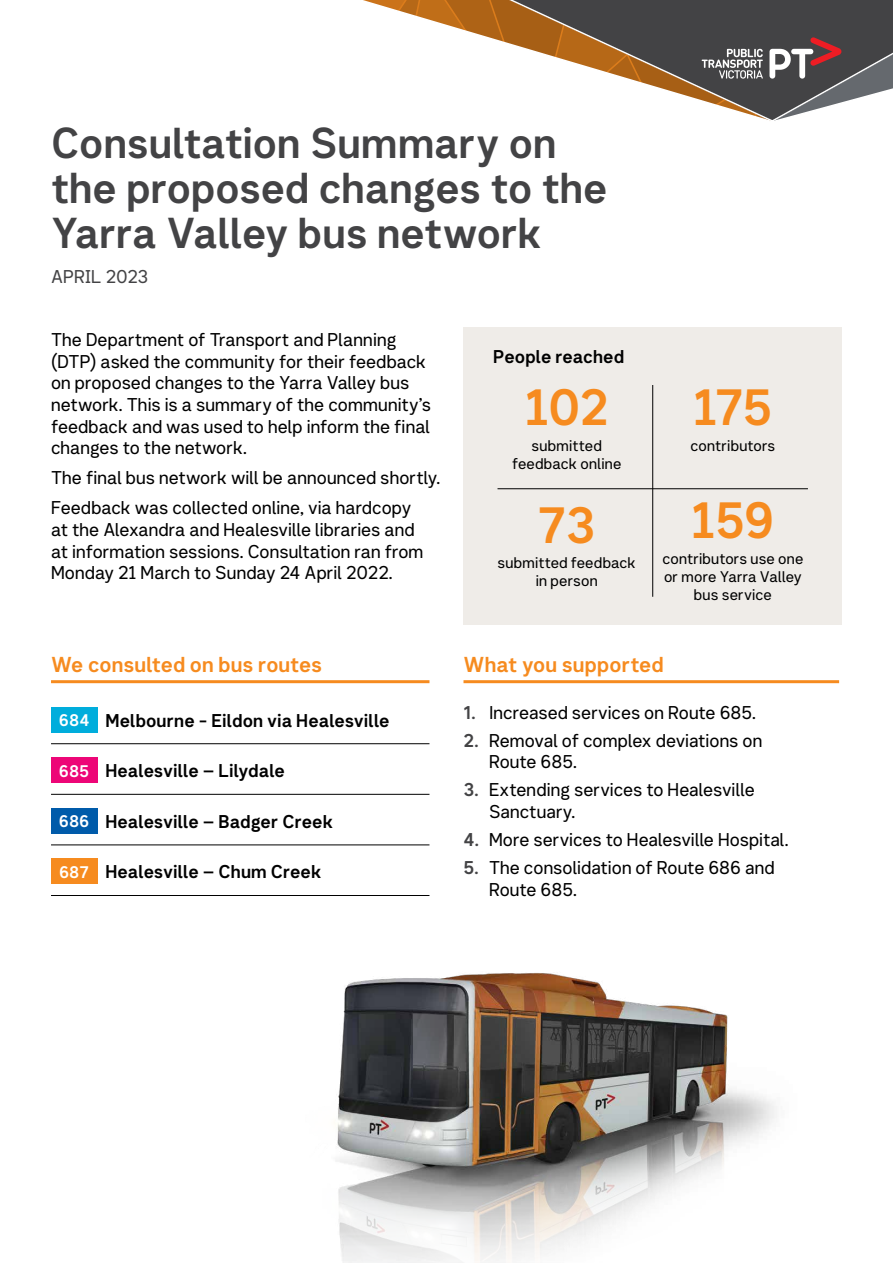
<style>
.page{position:relative;width:893px;height:1263px;background:#fff}
.page>*{position:absolute;margin:0;border:0;box-sizing:border-box;transform-origin:0 0}
.t1{font:49.5px "Network Sans 2019 Bold";letter-spacing:-.025em;color:#f68b1f}
.t2{font:42px/45px "Network Sans 2019 Bold";letter-spacing:-.005em;color:#434345}
.t3{font:21px "Network Sans 2019 Bold";color:#f68b1f}
.t4{font:18px/21.6px "Network Sans 2019 Regular";color:#000}
.t5{font:18px/21.6px "Network Sans";color:#000}
.t6{font:18px "Network Sans 2019 Bold";color:#000}
.t7{font:18px "Network Sans 2019 Regular";letter-spacing:-.005em;color:#434345}
.t8{font:15px/18px "Network Sans 2019 Regular";letter-spacing:.01em;color:#000;text-align:center}
.s1{font-size:16.35px;color:#fff}
.s2{font-weight:700;color:#434345}
</style>
<div class="page">
<svg style="left:363px;top:0;width:530px;height:121px"></svg>
<div style="left:463px;top:327px;width:379px;height:298px;background:#efece8"></div>
<hr style="left:51px;top:680px;width:378px;height:3px;background:#f68b1f">
<hr style="left:51px;top:743px;width:378px;height:1px;background:#000">
<hr style="left:51px;top:794px;width:378px;height:1px;background:#000">
<hr style="left:51px;top:845px;width:378px;height:1px;background:#000">
<hr style="left:51px;top:895px;width:378px;height:1px;background:#000">
<div style="left:51px;top:707px;width:46px;height:25px;background:#00addc"></div>
<div style="left:51px;top:757px;width:46px;height:26px;background:#ed0677"></div>
<div style="left:51px;top:808px;width:46px;height:26px;background:#005baa"></div>
<div style="left:51px;top:858px;width:46px;height:26px;background:#f68b1f"></div>
<hr style="left:463px;top:680px;width:376px;height:3px;background:#f68b1f">
<hr style="left:497px;top:488px;width:311px;height:1px;background:#000">
<hr style="left:652px;top:385px;width:1px;height:212px;background:#000">
<img style="left:336px;top:973px;width:441px;height:290px">
<h2 class="t2" style="left:51px;top:119px;width:558px">Consultation Summary on the proposed changes to the<br>Yarra Valley bus network</h2>
<p class="t7" style="left:51px;top:261px;width:99px">APRIL 2023</p>
<p class="t4" style="left:51px;top:328px;width:382px">The Department of Transport and Planning (DTP) asked the community for their feedback on proposed changes to the Yarra Valley bus network. This is a summary of the community’s feedback and was used to help inform the final changes to the network.</p>
<p class="t4" style="left:51px;top:462px;width:391px;line-height:30.2px">The final bus network will be announced shortly.<br>Feedback was collected online, via hardcopy</p>
<p class="t4" style="left:51px;top:518px;width:374px">at the Alexandra and Healesville libraries and at information sessions. Consultation ran from<br>Monday 21 March to Sunday 24 April 2022.</p>
<p class="t6" style="left:493px;top:341px;width:132px">People reached</p>
<h1 class="t1" style="left:525px;top:365px;width:85px">102</h1>
<p class="t8" style="left:512px;top:436px;width:111px">submitted feedback online</p>
<h1 class="t1" style="left:538px;top:483px;width:60px">73</h1>
<p class="t8" style="left:497px;top:553px;width:140px">submitted feedback in person</p>
<h1 class="t1" style="left:693px;top:365px;width:81px">175</h1>
<p class="t8" style="left:690px;top:435px;width:86px">contributors</p>
<h1 class="t1" style="left:691px;top:478px;width:85px">159</h1>
<p class="t8" style="left:662px;top:548px;width:143px">contributors use one or more Yarra Valley bus service</p>
<p class="t3" style="left:51px;top:646px;width:273px">We consulted on bus routes</p>
<p class="t6" style="left:59px;top:705px;width:332px"><span class="s1">684</span> Melbourne - Eildon via Healesville</p>
<p class="t6" style="left:59px;top:755px;width:228px"><span class="s1">685</span> Healesville – Lilydale</p>
<p class="t6" style="left:59px;top:806px;width:276px"><span class="s1">686</span> Healesville – Badger Creek</p>
<p class="t6" style="left:59px;top:856px;width:264px"><span class="s1">687</span> Healesville – Chum Creek</p>
<p class="t3" style="left:463px;top:646px;width:202px">What you supported</p>
<p class="t5" style="left:463px;top:701px;width:294px"><span class="s2">1.</span> Increased services on Route 685.</p>
<p class="t5" style="left:489px;top:729px;width:275px;text-indent:-26px"><span class="s2">2.</span> Removal of complex deviations on<br>Route 685.</p>
<p class="t5" style="left:489px;top:778px;width:267px;text-indent:-26px"><span class="s2">3.</span> Extending services to Healesville<br>Sanctuary.</p>
<p class="t5" style="left:463px;top:828px;width:327px"><span class="s2">4.</span> More services to Healesville Hospital.</p>
<p class="t5" style="left:489px;top:856px;width:287px;text-indent:-26px"><span class="s2">5.</span> The consolidation of Route 686 and<br>Route 685.</p>
</div>
